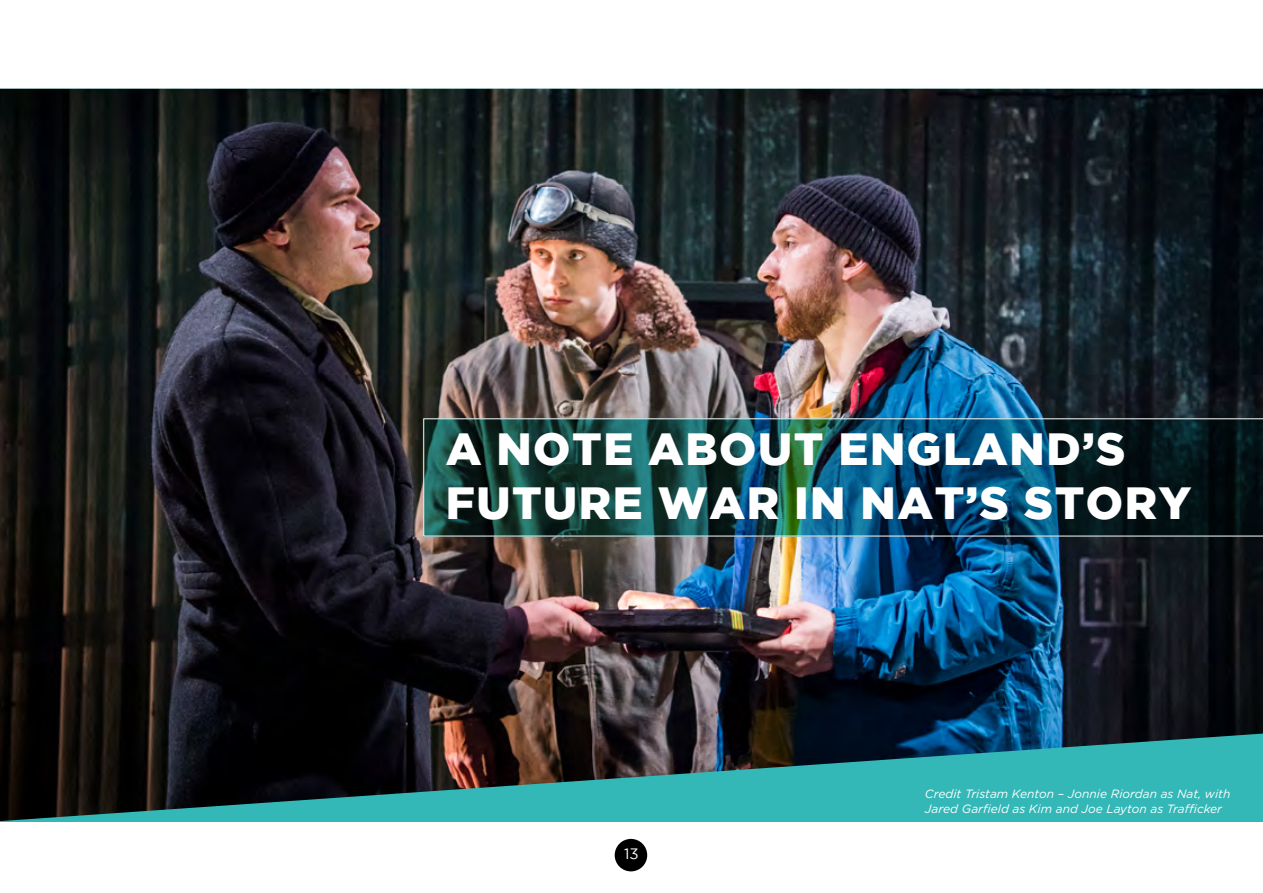
<style>
.page{position:relative;width:1263px;height:893px;background:#fff}
.page>*{position:absolute;margin:0;border:0;box-sizing:border-box;transform-origin:0 0}
.t1{font:900 45px/54px "Gotham";letter-spacing:.035em;color:#fff}
.t2{font:15px "Gotham";color:#fff}
.t3{font:italic 12px/15px "Gotham";color:#fff}
</style>
<div class="page">
<div style="left:615px;top:839px;width:32px;height:32px;background:#000;border-radius:50%"></div>
<img style="left:0;top:89px;width:1263px;height:732px">
<svg style="left:423px;top:418px;width:840px;height:118px;background:#14444e"></svg>
<div style="left:916px;top:779px;width:325px;height:43px;background:#33b7b7"></div>
<h1 class="t1" style="left:446px;top:421px;width:747px">A NOTE ABOUT ENGLAND’S<br>FUTURE WAR IN NAT’S STORY</h1>
<p class="t2" style="left:624px;top:845px;width:16px">13</p>
<p class="t3" style="left:925px;top:786px;width:307px">Credit Tristam Kenton – Jonnie Riordan as Nat, with<br>Jared Garfield as Kim and Joe Layton as Trafficker</p>
</div>
